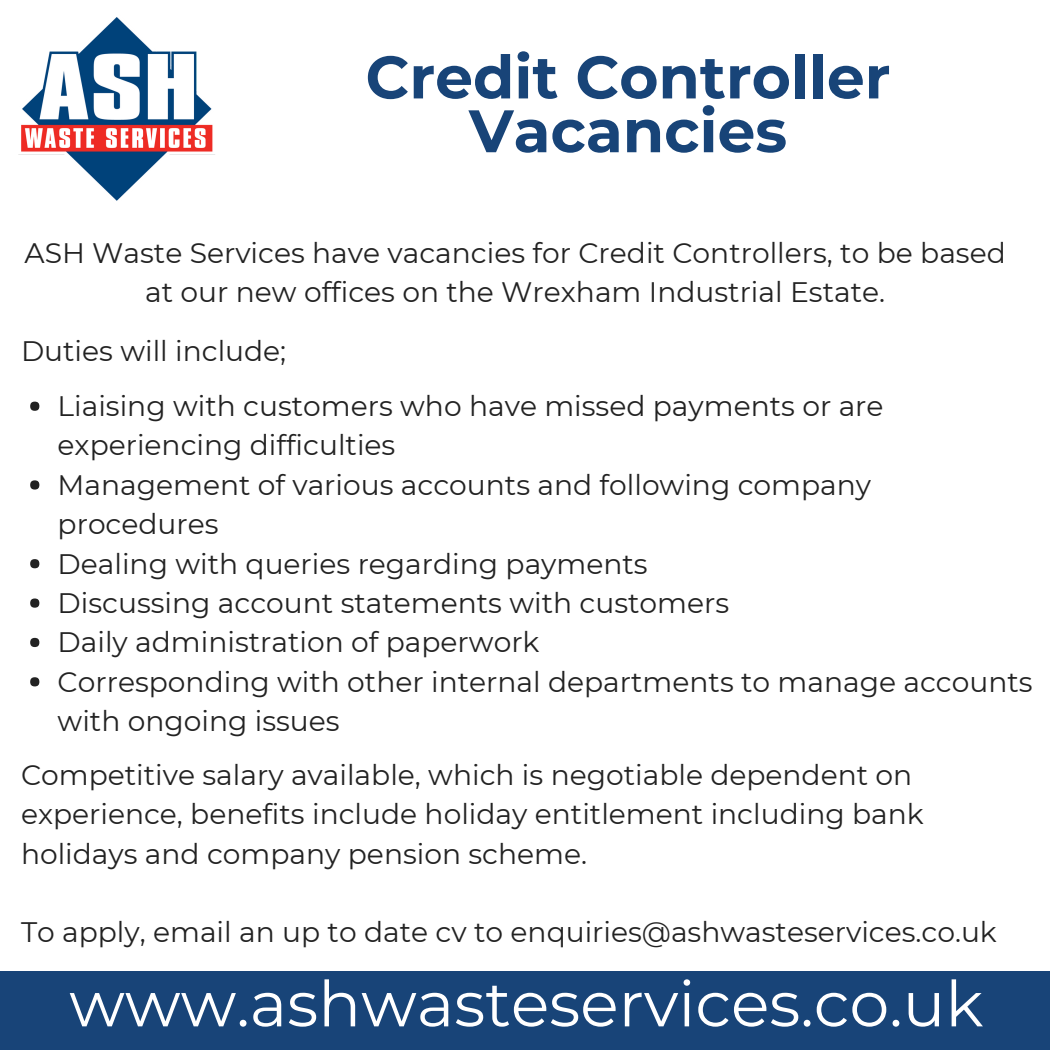
<style>
.page{position:relative;width:1050px;height:1050px;background:#fff}
.page>*{position:absolute;margin:0;border:0;box-sizing:border-box;transform-origin:0 0}
.t1{font:63.35px "Montserrat";color:#fff}
.t2{font:700 59.85px "Montserrat";color:#184478}
.t3{font:28.18px/39.4px "Montserrat";color:#222}
</style>
<div class="page">
<div style="left:0;top:971px;width:1050px;height:79px;background:#184478"></div>
<img style="left:18px;top:17px;width:197px;height:184px">
<div style="left:30px;top:402px;width:9px;height:9px;background:#222;border-radius:50%"></div>
<div style="left:30px;top:480px;width:9px;height:10px;background:#222;border-radius:50%"></div>
<div style="left:30px;top:559px;width:9px;height:9px;background:#222;border-radius:50%"></div>
<div style="left:30px;top:598px;width:9px;height:10px;background:#222;border-radius:50%"></div>
<div style="left:30px;top:638px;width:9px;height:9px;background:#222;border-radius:50%"></div>
<div style="left:30px;top:677px;width:9px;height:9px;background:#222;border-radius:50%"></div>
<h2 class="t2" style="left:366px;top:41px;width:526px">Credit Controller</h2>
<h2 class="t2" style="left:469px;top:94px;width:320px">Vacancies</h2>
<p class="t3" style="left:25px;top:233px;width:983px;text-align:center">ASH Waste Services have vacancies for Credit Controllers, to be based at our new offices on the Wrexham Industrial Estate.</p>
<p class="t3" style="left:58px;top:323px;width:827px;line-height:55.1px;text-indent:-37px">Duties will include;<br>Liaising with customers who have missed payments or are</p>
<p class="t3" style="left:58px;top:426px;width:977px">experiencing difficulties<br>Management of various accounts and following company procedures<br>Dealing with queries regarding payments<br>Discussing account statements with customers<br>Daily administration of paperwork<br>Corresponding with other internal departments to manage accounts with ongoing issues</p>
<p class="t3" style="left:21px;top:755px;width:904px">Competitive salary available, which is negotiable dependent on experience, benefits include holiday entitlement including bank holidays and company pension scheme.</p>
<p class="t3" style="left:21px;top:913px;width:977px">To apply, email an up to date cv to enquiries@ashwasteservices.co.uk</p>
<h1 class="t1" style="left:69px;top:965px;width:916px">www.ashwasteservices.co.uk</h1>
</div>
